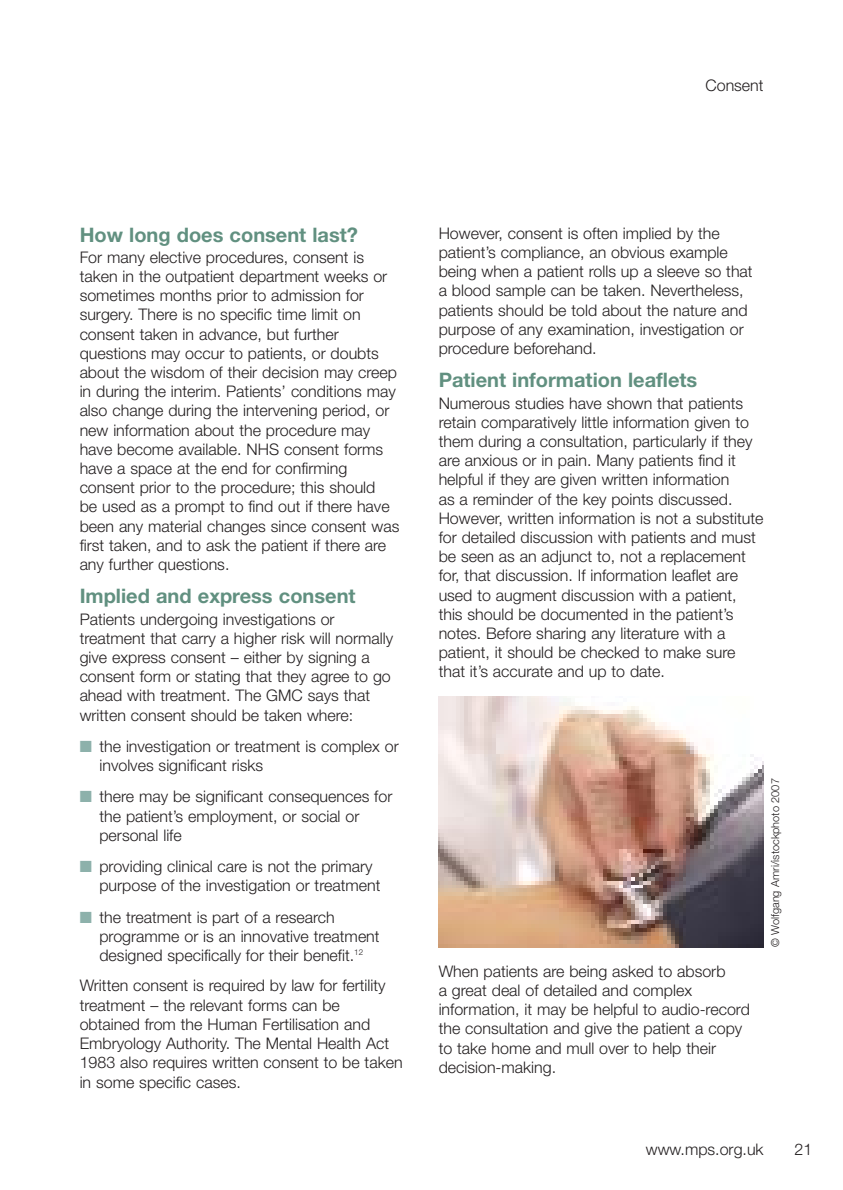
<style>
.page{position:relative;width:843px;height:1190px;background:#fff}
.page>*{position:absolute;margin:0;border:0;box-sizing:border-box;transform-origin:0 0}
.t1{font:700 20px "Helvetica Neue LT Std";color:#619080}
.t2{font:300 16px/19.2px "Helvetica Neue LT Std";color:#231f20}
.t3{font:300 11px "Helvetica Neue LT Std";color:#231f20}
.s1{color:#8db1ab}
</style>
<div class="page">
<img style="left:438px;top:697px;width:325px;height:250px">
<p class="t2" style="left:705px;top:78px;width:60px">Consent</p>
<p class="t1" style="left:80px;top:227px;width:280px">How long does consent last?</p>
<p class="t2" style="left:80px;top:249px;width:321px">For many elective procedures, consent is taken in the outpatient department weeks or sometimes months prior to admission for surgery. There is no specific time limit on consent taken in advance, but further questions may occur to patients, or doubts about the wisdom of their decision may creep in during the interim. Patients’ conditions may also change during the intervening period, or new information about the procedure may have become available. NHS consent forms have a space at the end for confirming consent prior to the procedure; this should<br>be used as a prompt to find out if there have been any material changes since consent was first taken, and to ask the patient if there are any further questions.</p>
<p class="t1" style="left:80px;top:589px;width:277px">Implied and express consent</p>
<p class="t2" style="left:80px;top:611px;width:315px">Patients undergoing investigations or treatment that carry a higher risk will normally give express consent – either by signing a consent form or stating that they agree to go ahead with treatment. The GMC says that written consent should be taken where:</p>
<p class="t2" style="left:99px;top:738px;width:300px;text-indent:-20px"><span class="s1">■</span> the investigation or treatment is complex or involves significant risks</p>
<p class="t2" style="left:99px;top:788px;width:294px;text-indent:-20px"><span class="s1">■</span> there may be significant consequences for the patient’s employment, or social or personal life</p>
<p class="t2" style="left:99px;top:858px;width:282px;text-indent:-20px"><span class="s1">■</span> providing clinical care is not the primary purpose of the investigation or treatment</p>
<p class="t2" style="left:99px;top:909px;width:281px;text-indent:-20px"><span class="s1">■</span> the treatment is part of a research programme or is an innovative treatment designed specifically for their benefit.<sup>12</sup></p>
<p class="t2" style="left:80px;top:978px;width:324px">Written consent is required by law for fertility treatment – the relevant forms can be obtained from the Human Fertilisation and Embryology Authority. The Mental Health Act 1983 also requires written consent to be taken in some specific cases.</p>
<p class="t2" style="left:438px;top:225px;width:315px">However, consent is often implied by the patient’s compliance, an obvious example being when a patient rolls up a sleeve so that a blood sample can be taken. Nevertheless, patients should be told about the nature and purpose of any examination, investigation or procedure beforehand.</p>
<p class="t1" style="left:438px;top:373px;width:260px">Patient information leaflets</p>
<p class="t2" style="left:438px;top:395px;width:326px">Numerous studies have shown that patients retain comparatively little information given to them during a consultation, particularly if they are anxious or in pain. Many patients find it helpful if they are given written information<br>as a reminder of the key points discussed.<br>However, written information is not a substitute for detailed discussion with patients and must be seen as an adjunct to, not a replacement for, that discussion. If information leaflet are used to augment discussion with a patient, this should be documented in the patient’s notes. Before sharing any literature with a patient, it should be checked to make sure that it’s accurate and up to date.</p>
<p class="t2" style="left:438px;top:963px;width:312px">When patients are being asked to absorb<br>a great deal of detailed and complex information, it may be helpful to audio-record the consultation and give the patient a copy to take home and mull over to help their decision-making.</p>
<p class="t3" style="left:771px;top:947px;width:170px;rotate:-90deg">© Wolfgang Amri/istockphoto 2007</p>
<p class="t2" style="left:645px;top:1141px;width:119px">www.mps.org.uk</p>
<p class="t2" style="left:794px;top:1141px;width:19px">21</p>
</div>
